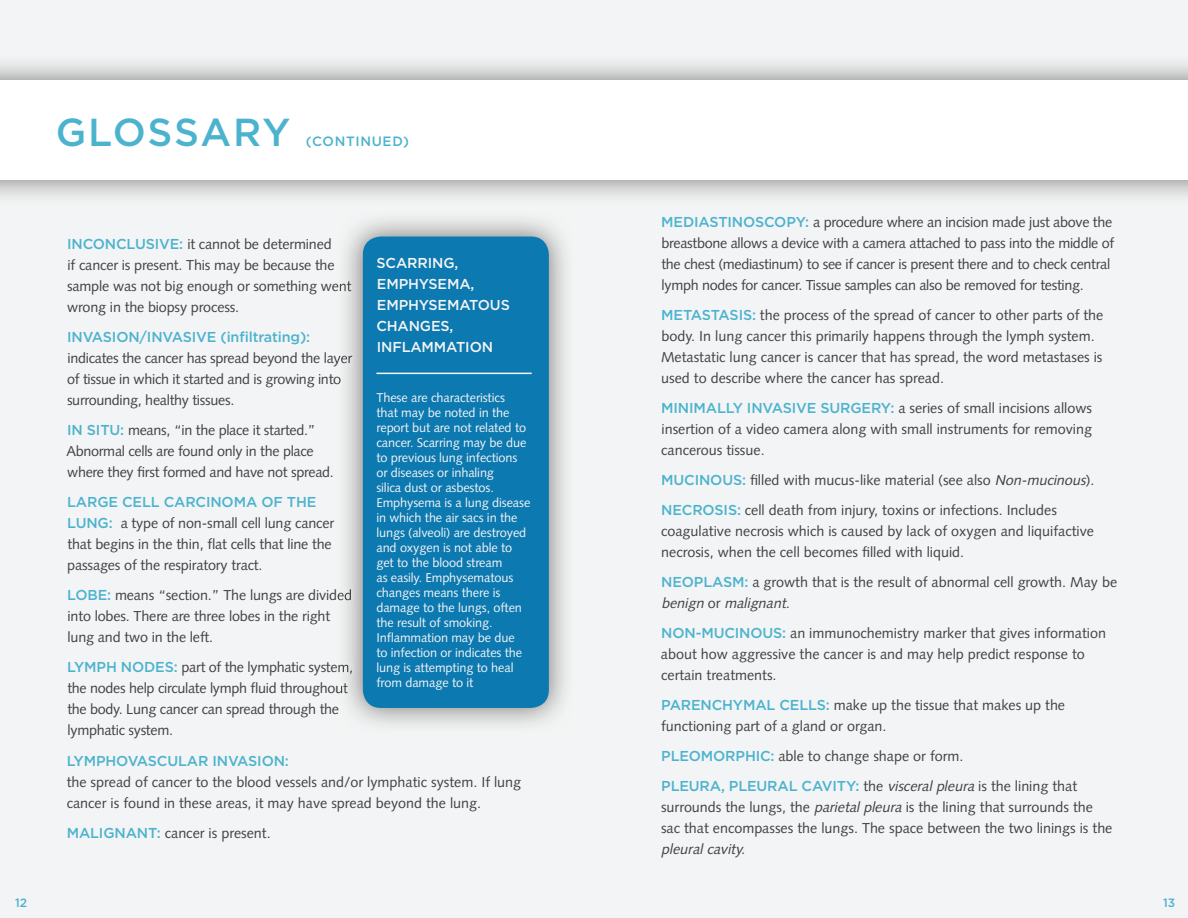
<style>
.page{position:relative;width:1188px;height:918px;background:#f3f4f5}
.page>*{position:absolute;margin:0;border:0;box-sizing:border-box;transform-origin:0 0}
.t1{font:500 39px "Gotham";letter-spacing:.04em;color:#4cb3ce}
.t2{font:14.4px/21px "Syntax LT Std";color:#414042}
.t3{font:14.4px/21px "Syntax LT Std";letter-spacing:-.02em;color:#414042}
.t4{font:500 14.4px "Gotham";letter-spacing:-.01em;color:#4cb3ce}
.t5{font:500 14.4px/21px "Gotham";letter-spacing:-.01em;color:#f3f4f5}
.t6{font:italic 14.4px "Syntax LT Std";color:#414042}
.t7{font:500 13.5px "Gotham";letter-spacing:.05em;color:#4cb3ce}
.t8{font:12.75px/15px "Syntax LT Std";letter-spacing:-.01em;color:#f3f4f5}
.t9{font:500 12px "Gotham";color:#4cb3ce}
.s1{font-family:"Gotham";font-weight:500;color:#4cb3ce}
.s2{font-style:italic}
.s3{font-family:"Syntax LT Std";font-weight:400;color:#414042}
.s4{font-family:"Syntax LT Std";font-weight:400;font-style:italic;color:#414042}
</style>
<div class="page">
<img style="left:0;top:64px;width:1188px;height:133px">
<div style="left:0;top:81px;width:1188px;height:99px;background:#fff"></div>
<img style="left:339px;top:219px;width:227px;height:506px">
<img style="left:337px;top:280px;width:14px;height:15px">
<img style="left:337px;top:352px;width:15px;height:15px">
<img style="left:337px;top:373px;width:4px;height:14px">
<img style="left:337px;top:589px;width:15px;height:11px">
<img style="left:338px;top:662px;width:15px;height:13px">
<img style="left:337px;top:682px;width:11px;height:15px">
<div style="left:363px;top:237px;width:186px;height:471px;background:#0c79b0;border-radius:18px"></div>
<hr style="left:376px;top:373px;width:156px;height:1px;background:#f3f4f5">
<h1 class="t1" style="left:56px;top:107px;width:236px">GLOSSARY</h1>
<p class="t7" style="left:306px;top:132px;width:105px">(CONTINUED)</p>
<p class="t2" style="left:67px;top:234px;width:286px"><span class="s1">INCONCLUSIVE:</span> it cannot be determined<br>if cancer is present. This may be because the sample was not big enough or something went wrong in the biopsy process.</p>
<p class="t4" style="left:67px;top:328px;width:245px">INVASION/INVASIVE (infiltrating):</p>
<p class="t3" style="left:67px;top:348px;width:287px">indicates the cancer has spread beyond the layer of tissue in which it started and is growing into surrounding, healthy tissues.</p>
<p class="t3" style="left:66px;top:420px;width:269px"><span class="s1">IN SITU:</span> means, “in the place it started.”<br>Abnormal cells are found only in the place where they first formed and have not spread.</p>
<p class="t4" style="left:67px;top:493px;width:251px">LARGE CELL CARCINOMA OF THE</p>
<p class="t2" style="left:67px;top:513px;width:269px"><span class="s1">LUNG:</span> a type of non-small cell lung cancer that begins in the thin, flat cells that line the passages of the respiratory tract.</p>
<p class="t2" style="left:67px;top:585px;width:286px"><span class="s1">LOBE:</span> means “section.” The lungs are divided into lobes. There are three lobes in the right lung and two in the left.</p>
<p class="t3" style="left:67px;top:657px;width:287px"><span class="s1">LYMPH NODES:</span> part of the lymphatic system, the nodes help circulate lymph fluid throughout the body. Lung cancer can spread through the lymphatic system.</p>
<p class="t5" style="left:376px;top:252px;width:135px">SCARRING,<br>EMPHYSEMA,<br>EMPHYSEMATOUS<br>CHANGES,<br>INFLAMMATION</p>
<p class="t8" style="left:376px;top:390px;width:155px">These are characteristics<br>that may be noted in the report but are not related to cancer. Scarring may be due to previous lung infections or diseases or inhaling<br>silica dust or asbestos.<br>Emphysema is a lung disease in which the air sacs in the lungs (alveoli) are destroyed and oxygen is not able to get to the blood stream<br>as easily. Emphysematous changes means there is damage to the lungs, often the result of smoking.<br>Inflammation may be due<br>to infection or indicates the lung is attempting to heal from damage to it</p>
<p class="t4" style="left:67px;top:752px;width:224px">LYMPHOVASCULAR INVASION:</p>
<p class="t2" style="left:67px;top:772px;width:456px">the spread of cancer to the blood vessels and/or lymphatic system. If lung cancer is found in these areas, it may have spread beyond the lung.</p>
<p class="t2" style="left:67px;top:823px;width:205px"><span class="s1">MALIGNANT:</span> cancer is present.</p>
<p class="t3" style="left:661px;top:212px;width:455px"><span class="s1">MEDIASTINOSCOPY:</span> a procedure where an incision made just above the breastbone allows a device with a camera attached to pass into the middle of the chest (mediastinum) to see if cancer is present there and to check central lymph nodes for cancer. Tissue samples can also be removed for testing.</p>
<p class="t2" style="left:661px;top:305px;width:444px"><span class="s1">METASTASIS:</span> the process of the spread of cancer to other parts of the body. In lung cancer this primarily happens through the lymph system.<br>Metastatic lung cancer is cancer that has spread, the word metastases is used to describe where the cancer has spread.</p>
<p class="t2" style="left:661px;top:398px;width:433px;text-align:justify"><span class="s1">MINIMALLY INVASIVE SURGERY:</span> a series of small incisions allows insertion of a video camera along with small instruments for removing cancerous tissue.</p>
<p class="t2" style="left:661px;top:466px;width:435px;line-height:30px"><span class="s1">MUCINOUS:</span> filled with mucus-like material (see also <span class="s2">Non-mucinous</span>).<br><span class="s1">NECROSIS:</span> cell death from injury, toxins or infections. Includes</p>
<p class="t2" style="left:661px;top:521px;width:434px">coagulative necrosis which is caused by lack of oxygen and liquifactive necrosis, when the cell becomes filled with liquid.</p>
<p class="t2" style="left:661px;top:572px;width:458px"><span class="s1">NEOPLASM:</span> a growth that is the result of abnormal cell growth. May be <span class="s2">benign</span> o r <span class="s2">malignant.</span></p>
<p class="t2" style="left:661px;top:623px;width:447px"><span class="s1">NON-MUCINOUS:</span> an immunochemistry marker that gives information about how aggressive the cancer is and may help predict response to certain treatments.</p>
<p class="t2" style="left:661px;top:695px;width:405px"><span class="s1">PARENCHYMAL CELLS:</span> make up the tissue that makes up the functioning part of a gland or organ.</p>
<p class="t2" style="left:661px;top:746px;width:304px"><span class="s1">PLEOMORPHIC:</span> able to change shape or form.</p>
<p class="t4" style="left:661px;top:777px;width:417px">PLEURA, PLEURAL CAVITY: <span class="s3">the</span> <span class="s4">visceralpleura</span> <span class="s3">is the lining that</span></p>
<p class="t2" style="left:661px;top:797px;width:453px">surrounds the lungs, the <span class="s2">parietalpleura</span> is the lining that surrounds the sac that encompasses the lungs. The space between the two linings is the</p>
<p class="t6" style="left:661px;top:841px;width:89px">pleuralcavity.</p>
<p class="t9" style="left:15px;top:895px;width:14px">12</p>
<p class="t9" style="left:1163px;top:895px;width:14px">13</p>
</div>
